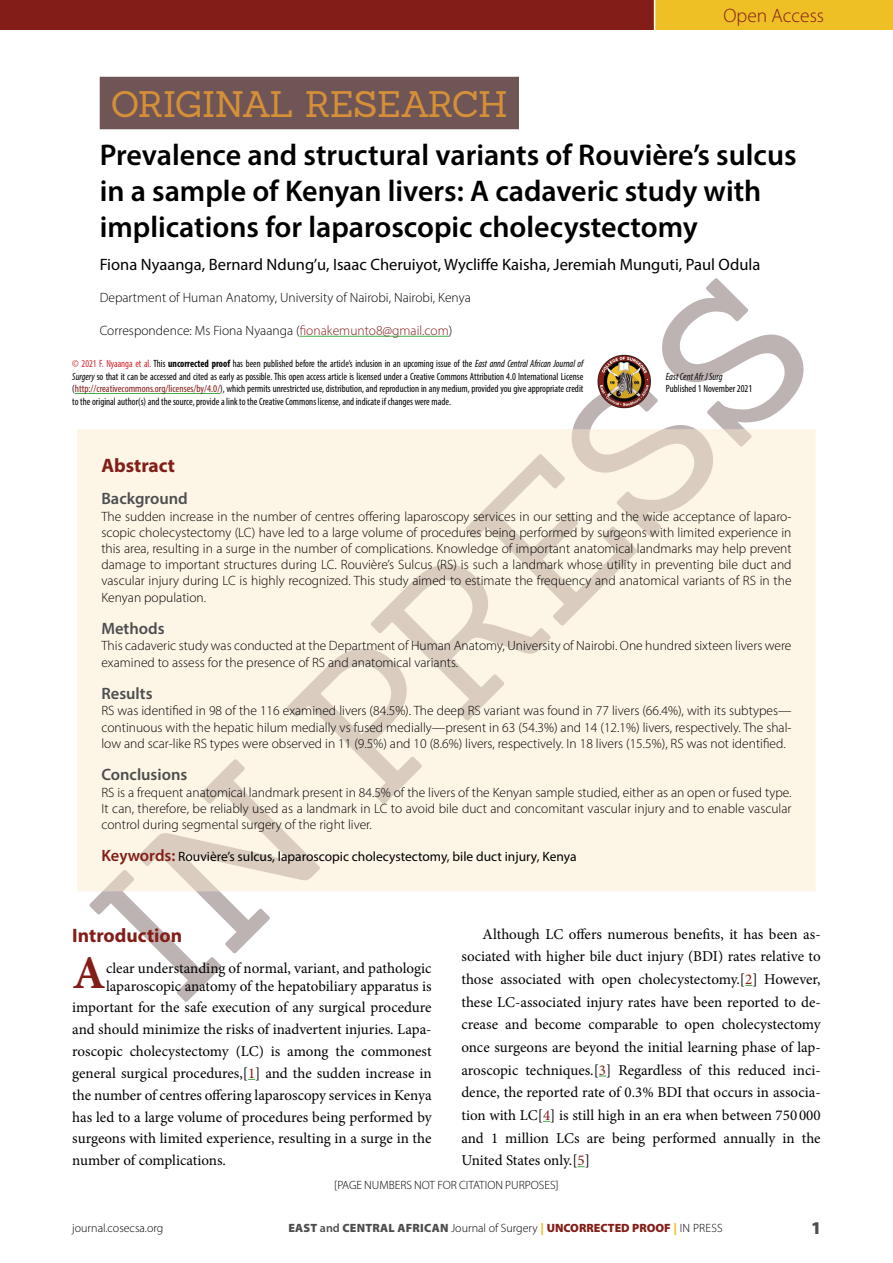
<style>
.page{position:relative;width:893px;height:1263px;background:#fff}
.page>*{position:absolute;margin:0;border:0;box-sizing:border-box;transform-origin:0 0}
.ECAJS_Opening_Dropcap{font:700 46.95px "Minion Pro";color:#831d18}
.ECAJS_Article_Type_Heading{font:36px "Sanchez";letter-spacing:-.02em;color:#d59037}
.ECAJS_Article_Title{font:600 30px/36px "Myriad Pro";color:#000}
.ECAJS_Heading_1{font:700 19.5px "Myriad Pro";color:#831d18}
.t1{font:300 19.5px "Myriad Pro";color:#831d18}
.t2{font:900 18px "Myriad Pro";color:#4d4d4f}
.ECAJS_Author_Name{font:16.5px "Myriad Pro";color:#000}
.ECAJS_Abstract_Heading{font:600 16.5px "Myriad Pro";color:#4d4d4f}
.ECAJS_Body_Text_Indent{font:15px/22.6px "Minion Pro";color:#000;text-align:justify}
.ECAJS_Opening_Dropcap-2{font:15px/21.8px "Minion Pro";letter-spacing:-.005em;color:#000}
.ECAJS_Abstract_Text_with_Headings{font:300 13.5px/16.2px "Myriad Pro";color:#000;text-align:justify}
.ECAJS_Author_Institution{font:300 13.5px "Myriad Pro";color:#000}
.ECAJS_Keywords{font:13.5px "Myriad Pro";color:#000}
.t3{font:300 12px "Myriad Pro";color:#000}
.t4{font:condensed 10.5px/12.6px "Myriad Pro";color:#000;text-align:justify;scale:.93 1}
.t5{font:condensed 10.5px "Myriad Pro";color:#000;scale:.96 1}
.t6{font:italic condensed 10.5px "Myriad Pro";color:#000;scale:.96 1}
.s1{color:#831d18}
.s2{color:#d2232a}
.s3{font-weight:700}
.s4{font-style:italic}
.s5{font-weight:600;font-size:16.5px;color:#831d18}
.s6{font-weight:900;color:#4d4d4f}
.s7{font-weight:600;color:#4d4d4f}
.s8{font-weight:900;color:#efc026}
.s9{font-weight:900;color:#831d18}
</style>
<div class="page">
<div style="left:655px;top:0;width:238px;height:30px;background:#efc026"></div>
<div style="left:0;top:0;width:654px;height:30px;background:#831d18"></div>
<hr style="left:75px;top:393px;width:145px;height:1px;background:#41ad49">
<svg style="left:77px;top:429px;width:739px;height:463px;background:#fdf5e5"></svg>
<svg style="left:89px;top:278px;width:715px;height:724px;fill:#fdf5e5"></svg>
<div style="left:100px;top:77px;width:419px;height:52px;background:#6f5555"></div>
<hr style="left:300px;top:336px;width:149px;height:1px;background:#41ad49">
<h3 class="t1" style="left:723px;top:4px;width:102px">Open Access</h3>
<p class="ECAJS_Article_Type_Heading" style="left:111px;top:80px;width:398px">ORIGINAL RESEARCH</p>
<p class="ECAJS_Article_Title" style="left:100px;top:136px;width:698px">Prevalence and structural variants of Rouvière’s sulcus in a sample of Kenyan livers: A cadaveric study with implications for laparoscopic cholecystectomy</p>
<p class="ECAJS_Author_Name" style="left:100px;top:254px;width:662px">Fiona Nyaanga, Bernard Ndung’u, Isaac Cheruiyot, Wycliffe Kaisha, Jeremiah Munguti, Paul Odula</p>
<p class="ECAJS_Author_Institution" style="left:100px;top:290px;width:373px">Department of Human Anatomy, University of Nairobi, Nairobi, Kenya</p>
<p class="ECAJS_Author_Institution" style="left:100px;top:322px;width:354px">Correspondence: Ms Fiona Nyaanga (<span class="s1">fionakemunto8@gmail.com</span>)</p>
<p class="t4" style="left:72px;top:357px;width:551px"><span class="s2">© 2021 F. Nyaanga et al.</span> This <span class="s3">uncorrected proof</span> has been published before the article’s inclusion in an upcoming issue of the <span class="s4">East annd Central African Journal of Surgery</span> so that it can be accessed and cited as early as possible. This open access article is licensed under a Creative Commons Attribution 4.0 International License (<span class="s1">http://creativecommons.org/licenses/by/4.0/</span>), which permits unrestricted use, distribution, and reproduction in any medium, provided you give appropriate credit to the original author(s) and the source, provide a link to the Creative Commons license, and indicate if changes were made.</p>
<p class="t6" style="left:666px;top:370px;width:61px">East Cent Afr J Surg</p>
<p class="t5" style="left:666px;top:383px;width:92px">Published 1 November 2021</p>
<p class="ECAJS_Heading_1" style="left:101px;top:453px;width:75px">Abstract</p>
<p class="ECAJS_Abstract_Heading" style="left:101px;top:488px;width:88px">Background</p>
<p class="ECAJS_Abstract_Text_with_Headings" style="left:101px;top:508px;width:692px">The sudden increase in the number of centres offering laparoscopy services in our setting and the wide acceptance of laparo&shy;scopic cholecystectomy (LC) have led to a large volume of procedures being performed by surgeons with limited experience in this area, resulting in a surge in the number of complications. Knowledge of important anatomical landmarks may help prevent damage to important structures during LC. Rouvière’s Sulcus (RS) is such a landmark whose utility in preventing bile duct and vascular injury during LC is highly recognized. This study aimed to estimate the frequency and anatomical variants of RS in the Kenyan population.</p>
<p class="ECAJS_Abstract_Heading" style="left:101px;top:618px;width:65px">Methods</p>
<p class="ECAJS_Abstract_Text_with_Headings" style="left:101px;top:638px;width:692px">This cadaveric study was conducted at the Department of Human Anatomy, University of Nairobi. One hundred sixteen livers were examined to assess for the presence of RS and anatomical variants.</p>
<p class="ECAJS_Abstract_Heading" style="left:101px;top:683px;width:53px">Results</p>
<p class="ECAJS_Abstract_Text_with_Headings" style="left:101px;top:703px;width:692px">RS was identified in 98 of the 116 examined livers (84.5%). The deep RS variant was found in 77 livers (66.4%), with its subtypes— continuous with the hepatic hilum medially vs fused medially—present in 63 (54.3%) and 14 (12.1%) livers, respectively. The shal&shy;low and scar-like RS types were observed in 11 (9.5%) and 10 (8.6%) livers, respectively. In 18 livers (15.5%), RS was not identified.</p>
<p class="ECAJS_Abstract_Heading" style="left:101px;top:764px;width:87px">Conclusions</p>
<p class="ECAJS_Abstract_Text_with_Headings" style="left:101px;top:784px;width:692px">RS is a frequent anatomical landmark present in 84.5% of the livers of the Kenyan sample studied, either as an open or fused type.<br>It can, therefore, be reliably used as a landmark in LC to avoid bile duct and concomitant vascular injury and to enable vascular control during segmental surgery of the right liver.</p>
<p class="ECAJS_Keywords" style="left:101px;top:849px;width:477px"><span class="s5">Keywords:</span> Rouvière’s sulcus, laparoscopic cholecystectomy, bile duct injury, Kenya</p>
<p class="ECAJS_Heading_1" style="left:72px;top:923px;width:111px">Introduction</p>
<p class="ECAJS_Opening_Dropcap" style="left:73px;top:940px;width:35px">A</p>
<p class="ECAJS_Opening_Dropcap-2" style="left:106px;top:959px;width:327px;line-height:18px">clear understanding of normal, variant, and pathologic laparoscopic anatomy of the hepatobiliary apparatus is</p>
<p class="ECAJS_Opening_Dropcap-2" style="left:72px;top:997px;width:361px;text-align:justify">important for the safe execution of any surgical procedure and should minimize the risks of inadvertent injuries. Lapa&shy;roscopic cholecystectomy (LC) is among the commonest general surgical procedures,[<span class="s1">1</span>] and the sudden increase in the number of centres offering laparoscopy services in Kenya has led to a large volume of procedures being performed by surgeons with limited experience, resulting in a surge in the number of complications.</p>
<p class="ECAJS_Body_Text_Indent" style="left:461px;top:922px;width:361px;text-indent:21px">Although LC offers numerous benefits, it has been as&shy;sociated with higher bile duct injury (BDI) rates relative to those associated with open cholecystectomy.[<span class="s1">2</span>] However, these LC-associated injury rates have been reported to de&shy;crease and become comparable to open cholecystectomy once surgeons are beyond the initial learning phase of lap&shy;aroscopic techniques.[<span class="s1">3</span>] Regardless of this reduced inci&shy;dence, the reported rate of 0.3% BDI that occurs in associa&shy;tion with LC[<span class="s1">4</span>] is still high in an era when between 750 000 and 1 million LCs are being performed annually in the United States only.[<span class="s1">5</span>]</p>
<p class="t3" style="left:334px;top:1177px;width:226px">[PAGE NUMBERS NOT FOR CITATION PURPOSES]</p>
<p class="t3" style="left:72px;top:1221px;width:93px">journal.cosecsa.org</p>
<p class="t3" style="left:288px;top:1221px;width:436px"><span class="s6">EAST</span> <span class="s7">and</span> <span class="s6">CENTRAL AFRICAN</span> Journal of Surgery <span class="s8">|</span> <span class="s9">UNCORRECTED PROOF</span> <span class="s8">|</span> IN PRESS</p>
<h3 class="t2" style="left:811px;top:1216px;width:12px">1</h3>
</div>
